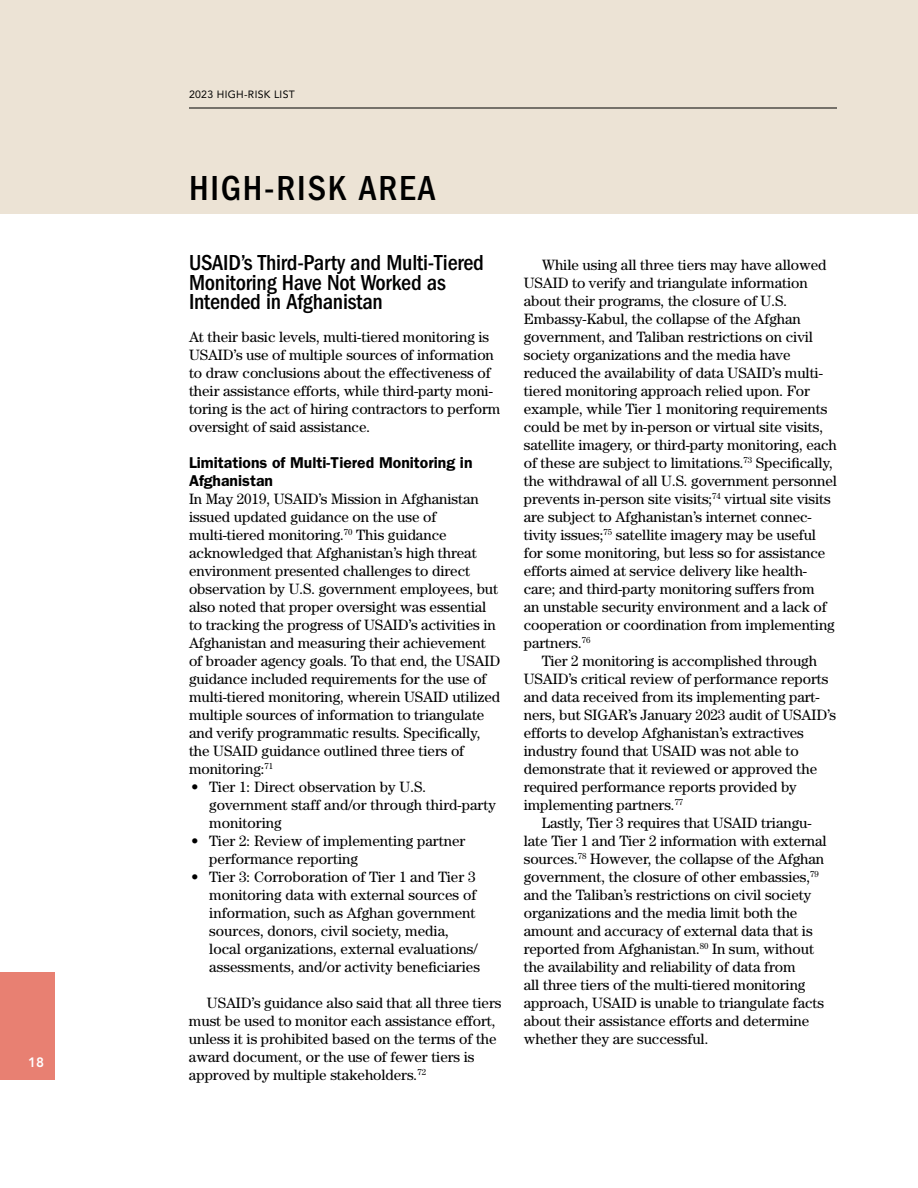
<style>
.page{position:relative;width:918px;height:1188px;background:#fff}
.page>*{position:absolute;margin:0;border:0;box-sizing:border-box;transform-origin:0 0}
.t1{font:500 condensed 36px "ITC Franklin Gothic Std";letter-spacing:.05em;color:#000}
.t2{font:500 condensed 22.5px/19.5px "ITC Franklin Gothic Std";letter-spacing:-.01em;color:#000}
.t3{font:600 15.75px/18px "ITC Franklin Gothic Std";color:#000}
.t4{font:15px/18px "Century Std";letter-spacing:-.005em;color:#000}
.t5{font:800 13.5px "Avenir LT Std";color:#fff}
.t6{font:10.5px "Avenir LT Std";letter-spacing:.03em;color:#000}
</style>
<div class="page">
<div style="left:0;top:972px;width:55px;height:108px;background:#e88072"></div>
<div style="left:0;top:0;width:918px;height:214px;background:#ece3d5"></div>
<hr style="left:189px;top:108px;width:648px;height:1px;background:#000">
<p class="t5" style="left:28px;top:1054px;width:17px">18</p>
<p class="t6" style="left:189px;top:88px;width:107px">2023 HIGH-RISK LIST</p>
<h1 class="t1" style="left:189px;top:167px;width:248px">HIGH-RISK AREA</h1>
<h2 class="t2" style="left:189px;top:253px;width:296px">USAID’s Third-Party and Multi-Tiered<br>Monitoring Have Not Worked as<br>Intended in Afghanistan</h2>
<p class="t4" style="left:189px;top:328px;width:313px">At their basic levels, multi-tiered monitoring is USAID’s use of multiple sources of information to draw conclusions about the effectiveness of their assistance efforts, while third-party moni&shy;toring is the act of hiring contractors to perform oversight of said assistance.</p>
<p class="t3" style="left:189px;top:454px;width:285px">Limitations of Multi-Tiered Monitoring in<br>Afghanistan</p>
<p class="t4" style="left:189px;top:490px;width:313px">In May 2019, USAID’s Mission in Afghanistan issued updated guidance on the use of multi-tiered monitoring.<sup>70</sup> This guidance acknowledged that Afghanistan’s high threat environment presented challenges to direct observation by U.S. government employees, but also noted that proper oversight was essential to tracking the progress of USAID’s activities in Afghanistan and measuring their achievement of broader agency goals. To that end, the USAID guidance included requirements for the use of multi-tiered monitoring, wherein USAID utilized multiple sources of information to triangulate and verify programmatic results. Specifically, the USAID guidance outlined three tiers of monitoring:<sup>71</sup></p>
<p class="t4" style="left:209px;top:778px;width:288px;text-indent:-18px">• Tier 1: Direct observation by U.S. government staff and/or through third-party monitoring</p>
<p class="t4" style="left:209px;top:832px;width:258px;text-indent:-18px">• Tier 2: Review of implementing partner performance reporting</p>
<p class="t4" style="left:209px;top:868px;width:272px;text-indent:-18px">• Tier 3: Corroboration of Tier 1 and Tier 3 monitoring data with external sources of information, such as Afghan government sources, donors, civil society, media, local organizations, external evaluations/ assessments, and/or activity beneficiaries</p>
<p class="t4" style="left:189px;top:994px;width:314px;text-indent:18px">USAID’s guidance also said that all three tiers must be used to monitor each assistance effort, unless it is prohibited based on the terms of the award document, or the use of fewer tiers is approved by multiple stakeholders.<sup>72</sup></p>
<p class="t4" style="left:524px;top:256px;width:315px;text-indent:18px">While using all three tiers may have allowed USAID to verify and triangulate information about their programs, the closure of U.S.<br>Embassy-Kabul, the collapse of the Afghan government, and Taliban restrictions on civil society organizations and the media have reduced the availability of data USAID’s multi&shy;tiered monitoring approach relied upon. For example, while Tier 1 monitoring requirements could be met by in-person or virtual site visits, satellite imagery, or third-party monitoring, each of these are subject to limitations.<sup>73</sup> Specifically, the withdrawal of all U.S. government personnel prevents in-person site visits;<sup>74</sup> virtual site visits are subject to Afghanistan’s internet connec&shy;tivity issues;<sup>75</sup> satellite imagery may be useful for some monitoring, but less so for assistance efforts aimed at service delivery like health&shy;care; and third-party monitoring suffers from<br>an unstable security environment and a lack of cooperation or coordination from implementing partners.<sup>76</sup></p>
<p class="t4" style="left:542px;top:652px;width:277px">Tier 2 monitoring is accomplished through</p>
<p class="t4" style="left:524px;top:670px;width:306px">USAID’s critical review of performance reports</p>
<p class="t4" style="left:524px;top:688px;width:297px">and data received from its implementing part-</p>
<p class="t4" style="left:524px;top:706px;width:314px">ners, but SIGAR’s January 2023 audit of USAID’s</p>
<p class="t4" style="left:524px;top:724px;width:282px">efforts to develop Afghanistan’s extractives</p>
<p class="t4" style="left:524px;top:742px;width:276px">industry found that USAID was not able to</p>
<p class="t4" style="left:524px;top:760px;width:295px">demonstrate that it reviewed or approved the</p>
<p class="t4" style="left:524px;top:778px;width:274px">required performance reports provided by</p>
<p class="t4" style="left:524px;top:796px;width:161px">implementing partners.<sup>77</sup></p>
<p class="t4" style="left:542px;top:814px;width:271px">Lastly, Tier 3 requires that USAID triangu-</p>
<p class="t4" style="left:524px;top:832px;width:304px">late Tier 1 and Tier 2 information with external</p>
<p class="t4" style="left:524px;top:850px;width:302px">sources.<sup>78</sup> However, the collapse of the Afghan</p>
<p class="t4" style="left:524px;top:868px;width:297px">government, the closure of other embassies,<sup>79</sup></p>
<p class="t4" style="left:524px;top:886px;width:289px">and the Taliban’s restrictions on civil society</p>
<p class="t4" style="left:524px;top:904px;width:275px">organizations and the media limit both the</p>
<p class="t4" style="left:524px;top:922px;width:290px">amount and accuracy of external data that is</p>
<p class="t4" style="left:524px;top:940px;width:292px">reported from Afghanistan.<sup>80</sup> In sum, without</p>
<p class="t4" style="left:524px;top:958px;width:273px">the availability and reliability of data from</p>
<p class="t4" style="left:524px;top:976px;width:283px">all three tiers of the multi-tiered monitoring</p>
<p class="t4" style="left:524px;top:994px;width:302px">approach, USAID is unable to triangulate facts</p>
<p class="t4" style="left:524px;top:1012px;width:287px">about their assistance efforts and determine</p>
<p class="t4" style="left:524px;top:1030px;width:186px">whether they are successful.</p>
</div>
